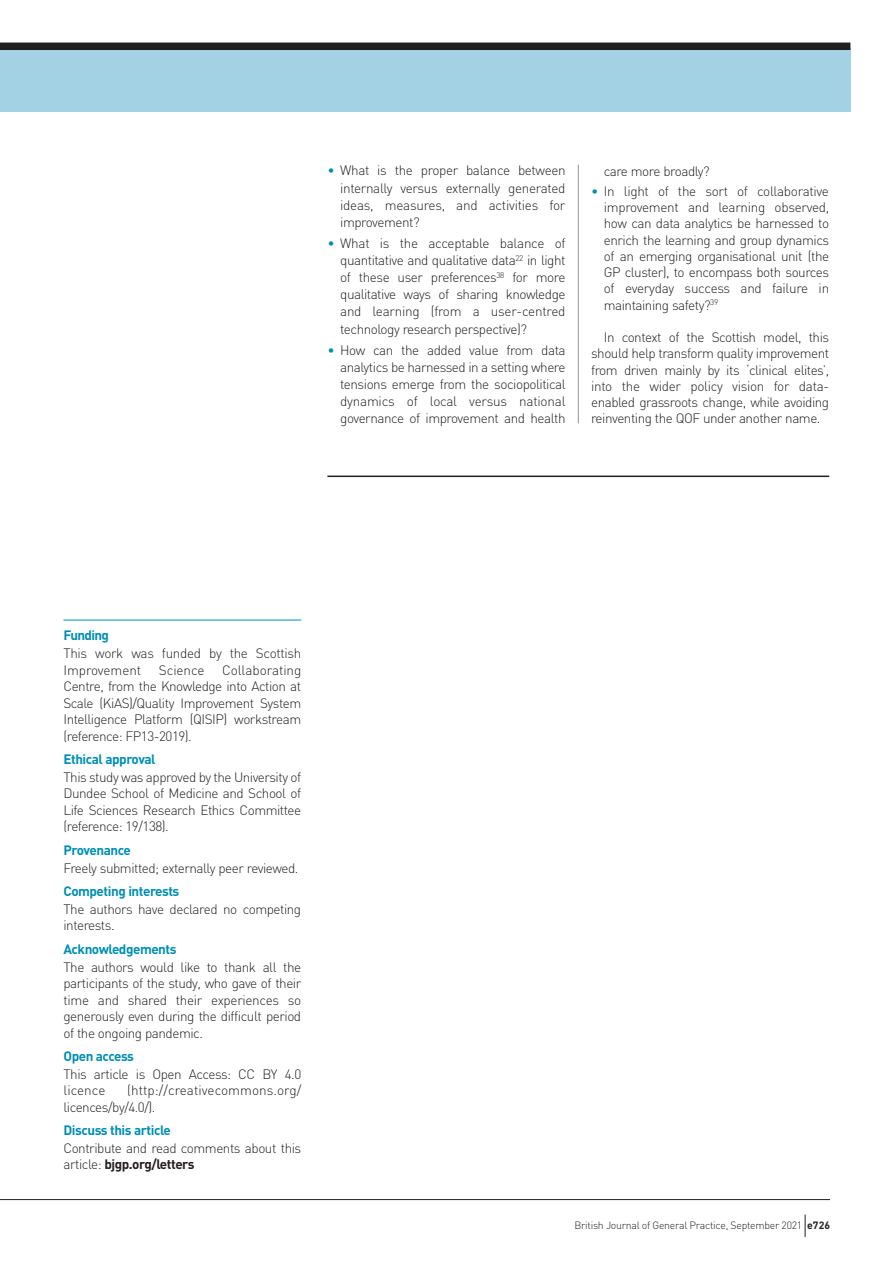
<style>
.page{position:relative;width:893px;height:1263px;background:#fff}
.page>*{position:absolute;margin:0;border:0;box-sizing:border-box;transform-origin:0 0}
.t1{font:300 13.5px/16.5px "DIN";letter-spacing:-.035em;color:#231f20;text-align:justify}
.t2{font:700 13.5px "DIN";letter-spacing:-.035em;color:#008fb3}
.t3{font:300 13.5px/16.5px "DIN";letter-spacing:.005em;color:#231f20}
.t4{font:300 13.5px "DIN";letter-spacing:-.005em;color:#231f20}
.t5{font:300 10.5px "DIN";letter-spacing:-.025em;color:#231f20}
.s1{color:#008fb3}
.s2{font-weight:700}
</style>
<div class="page">
<div style="left:0;top:48px;width:850px;height:64px;background:#a2d2e3"></div>
<div style="left:0;top:43px;width:850px;height:7px;background:#231f20"></div>
<hr style="left:578px;top:165px;width:1px;height:258px;background:#939598">
<hr style="left:63px;top:620px;width:238px;height:1px;background:#008fb3">
<hr style="left:327px;top:476px;width:502px;height:1px;background:#231f20">
<hr style="left:0;top:1199px;width:830px;height:1px;background:#231f20">
<svg style="left:805px;top:1214px;width:1px;height:23px"></svg>
<p class="t1" style="left:340px;top:162px;width:227px;line-height:17.1px;text-indent:-13px"><span class="s1">•</span> What is the proper balance between internally versus externally generated ideas, measures, and activities for improvement?</p>
<p class="t1" style="left:340px;top:235px;width:227px;line-height:17.1px;text-indent:-13px"><span class="s1">•</span> What is the acceptable balance of quantitative and qualitative data<sup>22</sup> in light of these user preferences<sup>38</sup> for more qualitative ways of sharing knowledge and learning (from a user-centred technology research perspective)?</p>
<p class="t1" style="left:340px;top:341px;width:227px;line-height:17.1px;text-indent:-13px"><span class="s1">•</span> How can the added value from data analytics be harnessed in a setting where tensions emerge from the sociopolitical dynamics of local versus national governance of improvement and health</p>
<p class="t1" style="left:604px;top:162px;width:108px">care more broadly?</p>
<p class="t1" style="left:604px;top:183px;width:227px;text-indent:-13px"><span class="s1">•</span> In light of the sort of collaborative improvement and learning observed, how can data analytics be harnessed to enrich the learning and group dynamics of an emerging organisational unit (the GP cluster), to encompass both sources of everyday success and failure in maintaining safety?<sup>39</sup></p>
<p class="t1" style="left:591px;top:329px;width:240px;text-indent:13px">In context of the Scottish model, this should help transform quality improvement from driven mainly by its ‘clinical elites’, into the wider policy vision for data&shy;enabled grassroots change, while avoiding reinventing the QOF under another name.</p>
<p class="t2" style="left:63px;top:627px;width:47px">Funding</p>
<p class="t1" style="left:63px;top:645px;width:239px">This work was funded by the Scottish<br>Improvement</p>
<p class="t1" style="left:63px;top:661px;width:239px;text-indent:159px">Collaborating Centre, from the Knowledge into Action at Scale (KiAS)/Quality Improvement System Intelligence Platform (QISIP) workstream (reference: FP13-2019).</p>
<p class="t2" style="left:63px;top:750px;width:94px">Ethical approval</p>
<p class="t1" style="left:63px;top:769px;width:239px">This study was approved by the University of Dundee School of Medicine and School of Life Sciences Research Ethics Committee (reference: 19/138).</p>
<p class="t2" style="left:63px;top:841px;width:69px">Provenance</p>
<p class="t1" style="left:63px;top:859px;width:237px">Freely submitted; externally peer reviewed.</p>
<p class="t2" style="left:63px;top:882px;width:117px">Competing interests</p>
<p class="t1" style="left:63px;top:900px;width:239px">The authors have declared no competing interests.</p>
<p class="t2" style="left:63px;top:940px;width:115px">Acknowledgements</p>
<p class="t1" style="left:63px;top:958px;width:239px">The authors would like to thank all the participants of the study, who gave of their time and shared their experiences so generously even during the difficult period of the ongoing pandemic.</p>
<p class="t2" style="left:63px;top:1047px;width:72px">Open access</p>
<p class="t1" style="left:63px;top:1065px;width:239px">This article is Open Access: CC BY 4.0 licence</p>
<p class="t4" style="left:159px;top:661px;width:47px">Science</p>
<p class="t3" style="left:63px;top:1082px;width:239px;text-indent:64px">(http://creativecommons.org/ licences/by/4.0/).</p>
<p class="t2" style="left:63px;top:1121px;width:109px">Discuss this article</p>
<p class="t1" style="left:63px;top:1140px;width:239px">Contribute and read comments about this article: <span class="s2">bjgp.org/letters</span></p>
<p class="t5" style="left:574px;top:1219px;width:257px">British Journal of General Practice, September 2021 <span class="s2">e726</span></p>
</div>
